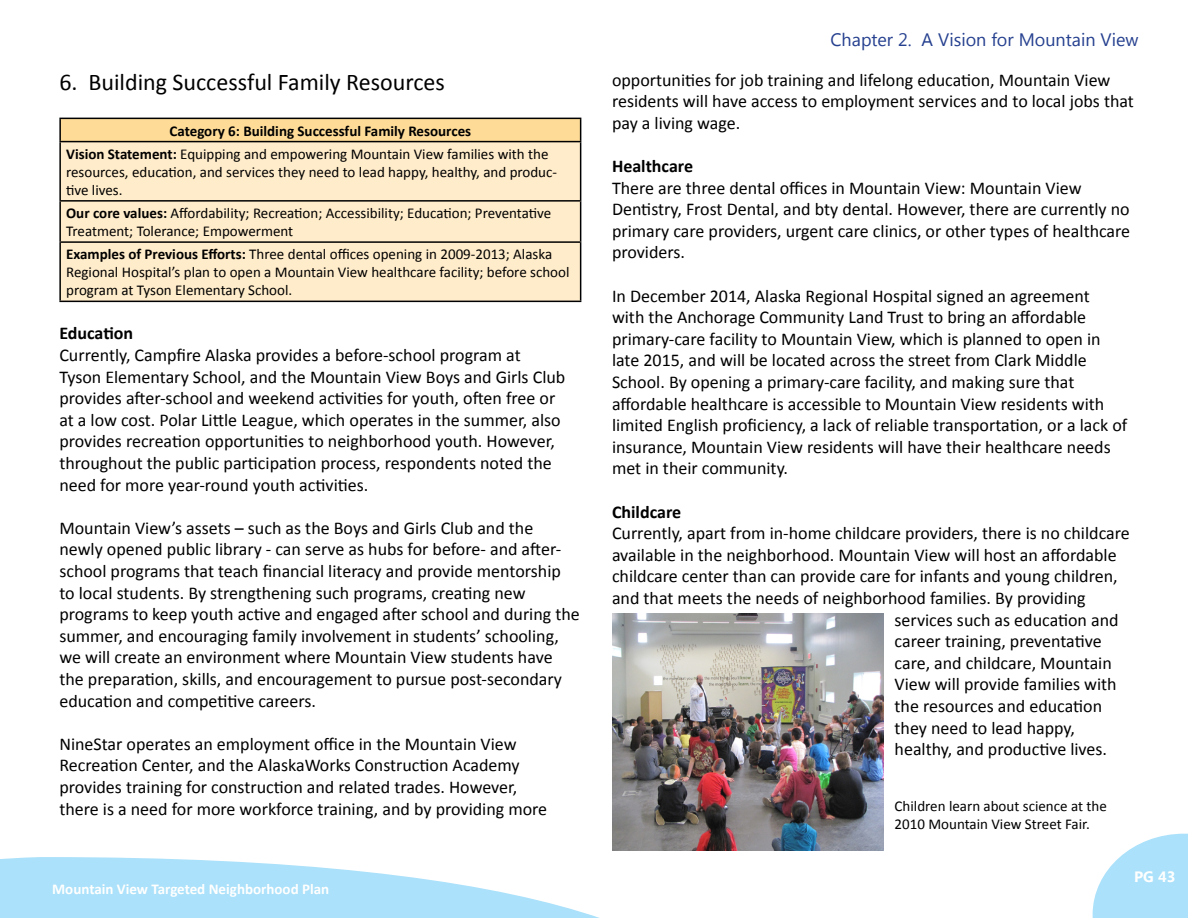
<style>
.page{position:relative;width:1188px;height:918px;background:#fff}
.page>*{position:absolute;margin:0;border:0;box-sizing:border-box;transform-origin:0 0}
.t1{font:24px "Calibri";color:#000}
.t2{font:18px/21.6px "Calibri";color:#000}
.t3{font:18px "Segoe UI";color:#25408f}
.t4{font:700 18px "Calibri";color:#000}
.t5{font:15px/18px "Calibri";color:#000}
.t6{font:700 15px/23.2px "Calibri";color:#000}
.t7{font:700 15px "Calibri";color:#fff}
.t8{font:700 15px "Segoe UI";color:#fff}
.s1{font-weight:400}
.s2{font-weight:700}
</style>
<div class="page">
<svg style="left:1093px;top:834px;width:95px;height:84px"></svg>
<svg style="left:0;top:857px;width:599px;height:61px;fill:#abe1fa"></svg>
<div style="left:60px;top:118px;width:521px;height:24px;background:#fedc98"></div>
<div style="left:61px;top:142px;width:519px;height:159px;background:#ffecca"></div>
<hr style="left:59px;top:118px;width:522px;height:1px;background:#000">
<hr style="left:59px;top:119px;width:2px;height:22px;background:#000">
<svg style="left:580px;top:119px;width:1px;height:22px"></svg>
<hr style="left:59px;top:141px;width:522px;height:1px;background:#000">
<hr style="left:59px;top:142px;width:2px;height:58px;background:#000">
<hr style="left:580px;top:142px;width:1px;height:58px;background:#000">
<hr style="left:59px;top:200px;width:522px;height:2px;background:#000">
<hr style="left:59px;top:202px;width:2px;height:39px;background:#000">
<hr style="left:580px;top:202px;width:1px;height:39px;background:#000">
<hr style="left:59px;top:241px;width:522px;height:2px;background:#000">
<hr style="left:59px;top:243px;width:2px;height:58px;background:#000">
<hr style="left:580px;top:243px;width:1px;height:58px;background:#000">
<hr style="left:59px;top:301px;width:522px;height:1px;background:#000">
<img style="left:612px;top:614px;width:272px;height:237px">
<h1 class="t1" style="left:59px;top:67px;width:387px">6. Building Successful Family Resources</h1>
<p class="t6" style="left:66px;top:119px;width:484px;text-indent:103px">Category 6: Building Successful Family Resources<br>Vision Statement: <span class="s1">Equipping and empowering Mountain View families with the</span></p>
<p class="t5" style="left:66px;top:163px;width:493px">resources, education, and services they need to lead happy, healthy, and produc&shy;tive lives.</p>
<p class="t5" style="left:66px;top:204px;width:487px"><span class="s2">Our core values:</span> Affordability; Recreation; Accessibility; Education; Preventative<br>Treatment; Tolerance; Empowerment</p>
<p class="t5" style="left:66px;top:245px;width:505px"><span class="s2">Examples of Previous Efforts:</span> Three dental offices opening in 2009-2013; Alaska<br>Regional Hospital’s plan to open a Mountain View healthcare facility; before school program at Tyson Elementary School.</p>
<p class="t4" style="left:59px;top:322px;width:75px">Education</p>
<p class="t2" style="left:59px;top:344px;width:507px">Currently, Campfire Alaska provides a before-school program at Tyson Elementary School, and the Mountain View Boys and Girls Club provides after-school and weekend activities for youth, often free or at a low cost. Polar Little League, which operates in the summer, also provides recreation opportunities to neighborhood youth. However, throughout the public participation process, respondents noted the need for more year-round youth activities.</p>
<p class="t2" style="left:59px;top:517px;width:522px">Mountain View’s assets – such as the Boys and Girls Club and the newly opened public library - can serve as hubs for before- and after&shy;school programs that teach financial literacy and provide mentorship to local students. By strengthening such programs, creating new programs to keep youth active and engaged after school and during the summer, and encouraging family involvement in students’ schooling, we will create an environment where Mountain View students have the preparation, skills, and encouragement to pursue post-secondary education and competitive careers.</p>
<p class="t2" style="left:59px;top:733px;width:489px">NineStar operates an employment office in the Mountain View Recreation Center, and the AlaskaWorks Construction Academy provides training for construction and related trades. However, there is a need for more workforce training, and by providing more</p>
<p class="t7" style="left:52px;top:879px;width:279px">Mountain View Targeted Neighborhood Plan</p>
<p class="t3" style="left:831px;top:28px;width:310px">Chapter 2. A Vision for Mountain View</p>
<p class="t2" style="left:612px;top:69px;width:523px">opportunities for job training and lifelong education, Mountain View residents will have access to employment services and to local jobs that pay a living wage.</p>
<p class="t4" style="left:612px;top:154px;width:83px">Healthcare</p>
<p class="t2" style="left:612px;top:177px;width:520px">There are three dental offices in Mountain View: Mountain View Dentistry, Frost Dental, and bty dental. However, there are currently no primary care providers, urgent care clinics, or other types of healthcare providers.</p>
<p class="t2" style="left:612px;top:285px;width:517px">In December 2014, Alaska Regional Hospital signed an agreement<br>with the Anchorage Community Land Trust to bring an affordable primary-care facility to Mountain View, which is planned to open in late 2015, and will be located across the street from Clark Middle School. By opening a primary-care facility, and making sure that affordable healthcare is accessible to Mountain View residents with limited English proficiency, a lack of reliable transportation, or a lack of insurance, Mountain View residents will have their healthcare needs met in their community.</p>
<p class="t4" style="left:612px;top:500px;width:71px">Childcare</p>
<p class="t2" style="left:612px;top:522px;width:519px">Currently, apart from in-home childcare providers, there is no childcare</p>
<p class="t2" style="left:612px;top:544px;width:506px">available in the neighborhood. Mountain View will host an affordable</p>
<p class="t2" style="left:612px;top:566px;width:507px">childcare center than can provide care for infants and young children,</p>
<p class="t2" style="left:612px;top:587px;width:475px">and that meets the needs of neighborhood families. By providing</p>
<p class="t2" style="left:895px;top:609px;width:226px">services such as education and</p>
<p class="t2" style="left:895px;top:630px;width:209px">career training, preventative</p>
<p class="t2" style="left:895px;top:652px;width:219px">care, and childcare, Mountain</p>
<p class="t2" style="left:895px;top:674px;width:224px">View will provide families with</p>
<p class="t2" style="left:895px;top:695px;width:209px">the resources and education</p>
<p class="t2" style="left:895px;top:717px;width:182px">they need to lead happy,</p>
<p class="t2" style="left:895px;top:738px;width:214px">healthy, and productive lives.</p>
<p class="t5" style="left:895px;top:797px;width:214px">Children learn about science at the<br>2010 Mountain View Street Fair.</p>
<p class="t8" style="left:1134px;top:866px;width:43px">PG 43</p>
</div>
